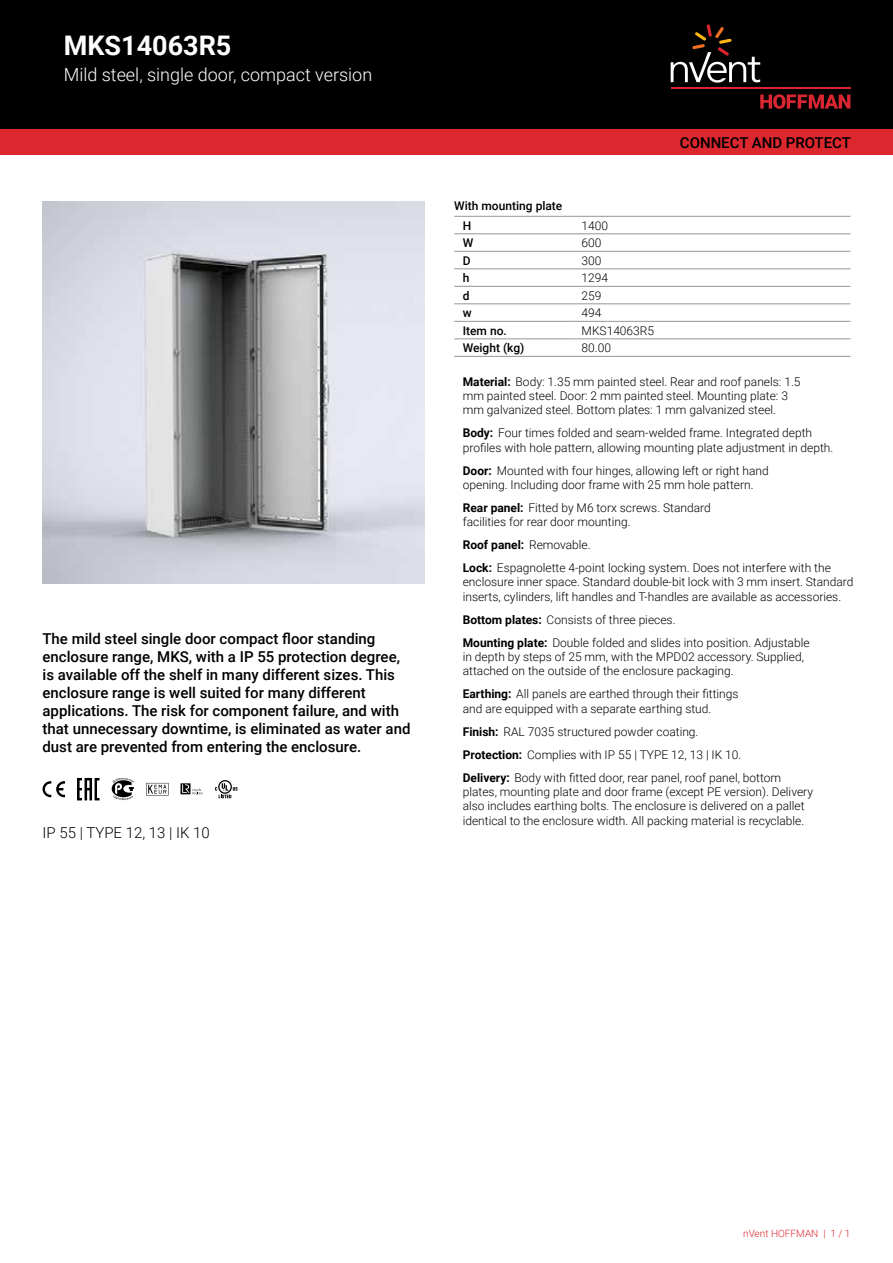
<style>
.page{position:relative;width:893px;height:1263px;background:#fff}
.page>*{position:absolute;margin:0;border:0;box-sizing:border-box;transform-origin:0 0}
.t1{font:700 27px "Roboto";color:#fff}
.t2{font:300 18px "Roboto";color:#fff}
.t3{font:500 15px/18px "Roboto";color:#000}
.t4{font:300 15px "Roboto";color:#000}
.t5{font:300 12px/14.4px "Roboto";color:#000}
.t6{font:500 12px/20.1px "Roboto";color:#000}
.t7{font:300 10.05px "Roboto";color:#dc272e}
.s1{font-weight:700}
</style>
<div class="page">
<div style="left:0;top:0;width:893px;height:129px;background:#000"></div>
<svg style="left:760px;top:94px;width:90px;height:15px"></svg>
<hr style="left:671px;top:88px;width:179px;height:1px;background:#d92632">
<svg style="left:671px;top:24px;width:89px;height:59px"></svg>
<div style="left:0;top:129px;width:893px;height:26px;background:#dc272e"></div>
<hr style="left:454px;top:216px;width:119px;height:1px;background:#939598">
<hr style="left:454px;top:234px;width:119px;height:1px;background:#939598">
<hr style="left:573px;top:216px;width:277px;height:1px;background:#939598">
<hr style="left:573px;top:234px;width:277px;height:1px;background:#939598">
<hr style="left:454px;top:251px;width:119px;height:1px;background:#939598">
<hr style="left:573px;top:251px;width:277px;height:1px;background:#939598">
<hr style="left:454px;top:269px;width:119px;height:1px;background:#939598">
<hr style="left:573px;top:269px;width:277px;height:1px;background:#939598">
<hr style="left:454px;top:286px;width:119px;height:1px;background:#939598">
<hr style="left:573px;top:286px;width:277px;height:1px;background:#939598">
<hr style="left:454px;top:304px;width:119px;height:1px;background:#939598">
<hr style="left:573px;top:304px;width:277px;height:1px;background:#939598">
<hr style="left:454px;top:321px;width:119px;height:1px;background:#939598">
<hr style="left:573px;top:321px;width:277px;height:1px;background:#939598">
<hr style="left:454px;top:339px;width:119px;height:1px;background:#939598">
<hr style="left:454px;top:356px;width:119px;height:1px;background:#939598">
<hr style="left:573px;top:339px;width:277px;height:1px;background:#939598">
<hr style="left:573px;top:356px;width:277px;height:1px;background:#939598">
<img style="left:43px;top:202px;width:381px;height:382px">
<svg style="left:43px;top:781px;width:22px;height:16px"></svg>
<svg style="left:77px;top:778px;width:23px;height:22px"></svg>
<svg style="left:112px;top:778px;width:22px;height:22px"></svg>
<svg style="left:146px;top:783px;width:23px;height:12px"></svg>
<svg style="left:181px;top:783px;width:22px;height:12px"></svg>
<svg style="left:215px;top:780px;width:23px;height:18px"></svg>
<img style="left:154px;top:314px;width:158px;height:158px">
<h1 class="t1" style="left:64px;top:27px;width:169px">MKS14063R5</h1>
<h2 class="t2" style="left:64px;top:62px;width:310px">Mild steel, single door, compact version</h2>
<p class="t3" style="left:43px;top:629px;width:370px">The mild steel single door compact floor standing enclosure range, MKS, with a IP 55 protection degree, is available off the shelf in many different sizes. This enclosure range is well suited for many different applications. The risk for component failure, and with that unnecessary downtime, is eliminated as water and dust are prevented from entering the enclosure.</p>
<p class="t4" style="left:43px;top:822px;width:169px">IP 55 | TYPE 12, 13 | IK 10</p>
<p class="t6" style="left:463px;top:195px;width:101px;text-indent:-9px">With mounting plate<br>H</p>
<p class="t5" style="left:582px;top:218px;width:28px">1400</p>
<p class="t3" style="left:680px;top:133px;width:173px">CONNECT AND PROTECT</p>
<p class="t6" style="left:463px;top:232px;width:12px">W</p>
<p class="t5" style="left:582px;top:235px;width:21px">600</p>
<p class="t6" style="left:463px;top:250px;width:9px">D</p>
<p class="t5" style="left:582px;top:253px;width:21px">300</p>
<p class="t6" style="left:463px;top:267px;width:8px">h</p>
<p class="t5" style="left:582px;top:270px;width:28px">1294</p>
<p class="t6" style="left:463px;top:285px;width:8px">d</p>
<p class="t5" style="left:582px;top:288px;width:21px">259</p>
<p class="t6" style="left:463px;top:302px;width:10px">w</p>
<p class="t5" style="left:582px;top:305px;width:21px">494</p>
<p class="t6" style="left:463px;top:320px;width:46px">Item no.</p>
<p class="t5" style="left:582px;top:323px;width:74px">MKS14063R5</p>
<p class="t6" style="left:463px;top:337px;width:63px">Weight (kg)</p>
<p class="t5" style="left:582px;top:340px;width:31px">80.00</p>
<p class="t5" style="left:463px;top:374px;width:339px"><span class="s1">Material:</span> Body: 1.35 mm painted steel. Rear and roof panels: 1.5 mm painted steel. Door: 2 mm painted steel. Mounting plate: 3 mm galvanized steel. Bottom plates: 1 mm galvanized steel.</p>
<p class="t5" style="left:463px;top:425px;width:372px"><span class="s1">Body:</span> Four times folded and seam-welded frame. Integrated depth profiles with hole pattern, allowing mounting plate adjustment in depth.</p>
<p class="t5" style="left:463px;top:463px;width:307px"><span class="s1">Door:</span> Mounted with four hinges, allowing left or right hand opening. Including door frame with 25 mm hole pattern.</p>
<p class="t5" style="left:463px;top:500px;width:250px"><span class="s1">Rear panel:</span> Fitted by M6 torx screws. Standard facilities for rear door mounting.</p>
<p class="t5" style="left:463px;top:533px;width:370px;line-height:23px"><span class="s1">Roof panel:</span> Removable.<br><span class="s1">Lock:</span> Espagnolette 4-point locking system. Does not interfere with the</p>
<p class="t5" style="left:463px;top:574px;width:392px">enclosure inner space. Standard double-bit lock with 3 mm insert. Standard inserts, cylinders, lift handles and T-handles are available as accessories.</p>
<p class="t5" style="left:463px;top:608px;width:348px;line-height:23px"><span class="s1">Bottom plates:</span> Consists of three pieces.<br><span class="s1">Mounting plate:</span> Double folded and slides into position. Adjustable</p>
<p class="t5" style="left:463px;top:649px;width:343px">in depth by steps of 25 mm, with the MPD02 accessory. Supplied, attached on the outside of the enclosure packaging.</p>
<p class="t5" style="left:463px;top:686px;width:277px"><span class="s1">Earthing:</span> All panels are earthed through their fittings and are equipped with a separate earthing stud.</p>
<p class="t5" style="left:463px;top:719px;width:320px;line-height:23px"><span class="s1">Finish:</span> RAL 7035 structured powder coating.<br><span class="s1">Protection:</span> Complies with IP 55 | TYPE 12, 13 | IK 10.<br><span class="s1">Delivery:</span> Body with fitted door, rear panel, roof panel, bottom</p>
<p class="t5" style="left:463px;top:784px;width:352px">plates, mounting plate and door frame (except PE version). Delivery also includes earthing bolts. The enclosure is delivered on a pallet identical to the enclosure width. All packing material is recyclable.</p>
<p class="t7" style="left:743px;top:1226px;width:109px">nVent HOFFMAN | 1 / 1</p>
</div>
